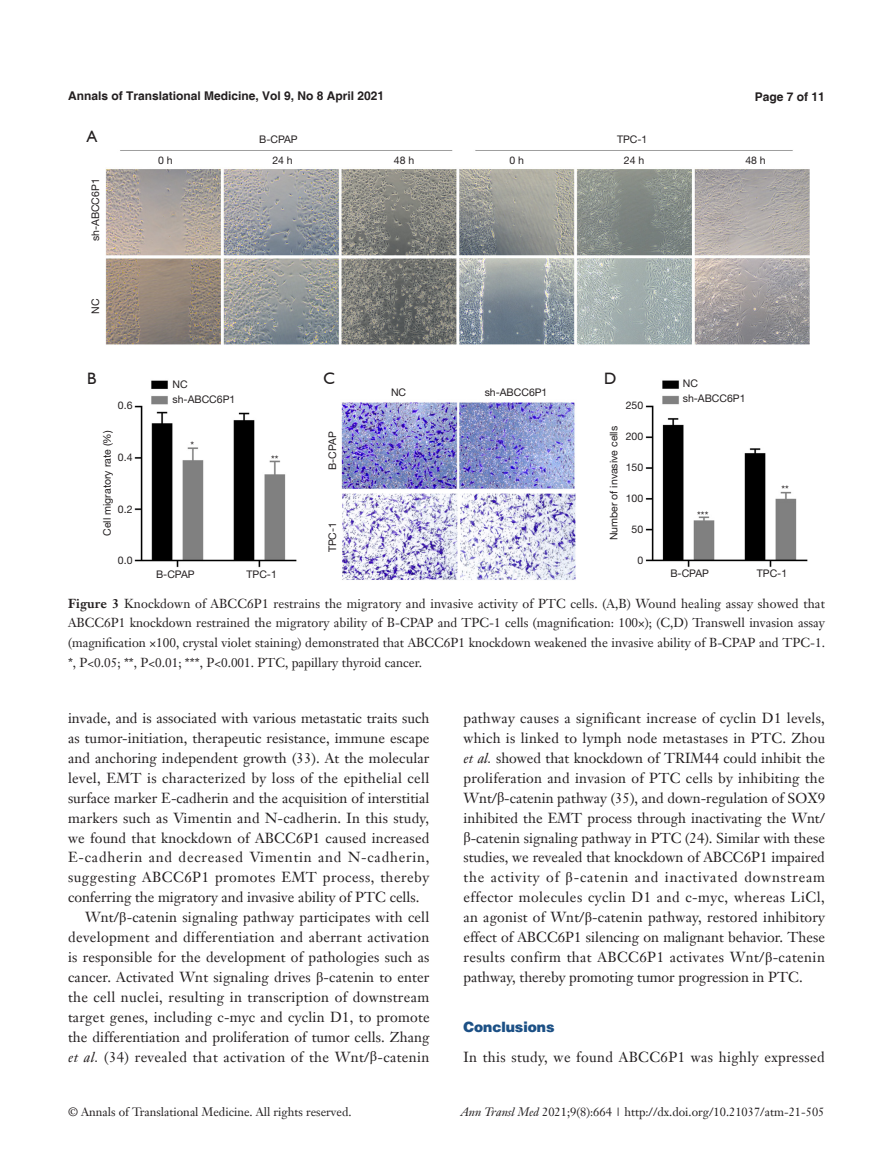
<style>
.page{position:relative;width:893px;height:1170px;background:#fff}
.page>*{position:absolute;margin:0;border:0;box-sizing:border-box;transform-origin:0 0}
.t1{font:16.5px "Humanist 521 BT";color:#231f20}
.t2{font:14.25px/20px "Janson Text LT";letter-spacing:.005em;color:#231f20;text-align:justify}
.t3{font:14.25px "Janson Text LT";letter-spacing:.025em;color:#231f20}
.一级标题正体{font:900 14.25px "Helvetica";color:#1c5085}
.t4{font:12.75px/19.5px "Janson Text LT";color:#231f20;text-align:justify}
.t5{font:12px "Janson Text LT";color:#231f20}
.t6{font:700 12px "Helvetica";color:#231f20}
.t7{font:10.5px "Helvetica Neue LT Pro";color:#231f20}
.s1{font-weight:700}
.s2{font-family:"Times New Roman"}
.s3{font-style:italic}
</style>
<div class="page">
<img style="left:105px;top:150px;width:704px;height:430px">
<div style="left:321px;top:370px;width:17px;height:17px;background:#fff"></div>
<div style="left:602px;top:370px;width:17px;height:17px;background:#fff"></div>
<p class="t6" style="left:68px;top:88px;width:318px">Annals of Translational Medicine, Vol 9, No 8 April 2021</p>
<p class="t6" style="left:755px;top:89px;width:72px">Page 7 of 11</p>
<p class="t1" style="left:87px;top:126px;width:12px">A</p>
<p class="t7" style="left:89px;top:241px;width:64px;rotate:-90deg">sh-ABCC6P1</p>
<p class="t7" style="left:89px;top:314px;width:17px;rotate:-90deg">NC</p>
<p class="t7" style="left:259px;top:133px;width:40px">B-CPAP</p>
<p class="t7" style="left:617px;top:133px;width:32px">TPC-1</p>
<p class="t7" style="left:158px;top:153px;width:16px">0 h</p>
<p class="t7" style="left:272px;top:153px;width:22px">24 h</p>
<p class="t7" style="left:394px;top:153px;width:22px">48 h</p>
<p class="t7" style="left:510px;top:153px;width:16px">0 h</p>
<p class="t7" style="left:624px;top:153px;width:22px">24 h</p>
<p class="t7" style="left:745px;top:153px;width:22px">48 h</p>
<p class="t1" style="left:87px;top:368px;width:11px">B</p>
<p class="t1" style="left:324px;top:368px;width:13px">C</p>
<p class="t1" style="left:604px;top:368px;width:14px">D</p>
<p class="t7" style="left:172px;top:378px;width:17px">NC</p>
<p class="t7" style="left:172px;top:393px;width:64px">sh-ABCC6P1</p>
<p class="t7" style="left:391px;top:386px;width:17px">NC</p>
<p class="t7" style="left:485px;top:386px;width:64px">sh-ABCC6P1</p>
<p class="t7" style="left:118px;top:399px;width:16px">0.6</p>
<p class="t7" style="left:101px;top:535px;width:107px;rotate:-90deg">Cell migratory rate (%)</p>
<p class="t7" style="left:607px;top:540px;width:116px;rotate:-90deg">Number of invasive cells</p>
<p class="t7" style="left:326px;top:470px;width:40px;rotate:-90deg">B-CPAP</p>
<p class="t7" style="left:191px;top:439px;width:5px">*</p>
<p class="t7" style="left:118px;top:451px;width:16px">0.4</p>
<p class="t7" style="left:271px;top:453px;width:9px">**</p>
<p class="t7" style="left:118px;top:502px;width:16px">0.2</p>
<p class="t7" style="left:326px;top:552px;width:32px;rotate:-90deg">TPC-1</p>
<p class="t7" style="left:118px;top:554px;width:16px">0.0</p>
<p class="t7" style="left:626px;top:399px;width:19px">250</p>
<p class="t7" style="left:626px;top:430px;width:19px">200</p>
<p class="t7" style="left:626px;top:461px;width:19px">150</p>
<p class="t7" style="left:626px;top:492px;width:19px">100</p>
<p class="t7" style="left:631px;top:523px;width:13px">50</p>
<p class="t7" style="left:637px;top:554px;width:7px">0</p>
<p class="t7" style="left:683px;top:377px;width:17px">NC</p>
<p class="t7" style="left:683px;top:392px;width:64px">sh-ABCC6P1</p>
<p class="t7" style="left:697px;top:509px;width:13px">***</p>
<p class="t7" style="left:781px;top:482px;width:9px">**</p>
<p class="t7" style="left:156px;top:568px;width:40px">B-CPAP</p>
<p class="t7" style="left:247px;top:568px;width:32px">TPC-1</p>
<p class="t7" style="left:670px;top:567px;width:40px">B-CPAP</p>
<p class="t7" style="left:757px;top:567px;width:32px">TPC-1</p>
<p class="t4" style="left:68px;top:593px;width:758px"><span class="s1">Figure 3</span> Knockdown of ABCC6P1 restrains the migratory and invasive activity of PTC cells. (A,B) Wound healing assay showed that ABCC6P1 knockdown restrained the migratory ability of B-CPAP and TPC-1 cells (magnification: 100×); (C,D) Transwell invasion assay (magnification ×100, crystal violet staining) demonstrated that ABCC6P1 knockdown weakened the invasive ability of B-CPAP and TPC-1. *, P&lt;0.05; **, P&lt;0.01; ***, P&lt;0.001. PTC, papillary thyroid cancer.</p>
<p class="t2" style="left:68px;top:708px;width:363px">invade, and is associated with various metastatic traits such as tumor-initiation, therapeutic resistance, immune escape and anchoring independent growth (33). At the molecular level, EMT is characterized by loss of the epithelial cell surface marker E-cadherin and the acquisition of interstitial markers such as Vimentin and N-cadherin. In this study, we found that knockdown of ABCC6P1 caused increased E-cadherin and decreased Vimentin and N-cadherin, suggesting ABCC6P1 promotes EMT process, thereby conferring the migratory and invasive ability of PTC cells.</p>
<p class="t2" style="left:68px;top:907px;width:363px;text-indent:17px">Wnt/<span class="s2">β</span>-catenin signaling pathway participates with cell development and differentiation and aberrant activation is responsible for the development of pathologies such as cancer. Activated Wnt signaling drives <span class="s2">β</span>-catenin to enter the cell nuclei, resulting in transcription of downstream target genes, including c-myc and cyclin D1, to promote the differentiation and proliferation of tumor cells. Zhang <span class="s3">et al.</span> (34) revealed that activation of the Wnt/<span class="s2">β</span>-catenin</p>
<p class="t2" style="left:463px;top:708px;width:363px">pathway causes a significant increase of cyclin D1 levels, which is linked to lymph node metastases in PTC. Zhou <span class="s3">et al.</span> showed that knockdown of TRIM44 could inhibit the proliferation and invasion of PTC cells by inhibiting the Wnt/<span class="s2">β</span>-catenin pathway (35), and down-regulation of SOX9 inhibited the EMT process through inactivating the Wnt/ <span class="s2">β</span>-catenin signaling pathway in PTC (24). Similar with these studies, we revealed that knockdown of ABCC6P1 impaired the activity of <span class="s2">β</span>-catenin and inactivated downstream effector molecules cyclin D1 and c-myc, whereas LiCl, an agonist of Wnt/<span class="s2">β</span>-catenin pathway, restored inhibitory effect of ABCC6P1 silencing on malignant behavior. These results confirm that ABCC6P1 activates Wnt/<span class="s2">β</span>-catenin pathway, thereby promoting tumor progression in PTC.</p>
<p class="一级标题正体" style="left:463px;top:1017px;width:92px">Conclusions</p>
<p class="t3" style="left:463px;top:1047px;width:363px">In this study, we found ABCC6P1 was highly expressed</p>
<p class="t5" style="left:68px;top:1104px;width:285px">© Annals of Translational Medicine. All rights reserved.</p>
<p class="t5" style="left:461px;top:1104px;width:365px"><span class="s3">Ann Transl Med</span> 2021;9(8):664 | http://dx.doi.org/10.21037/atm-21-505</p>
</div>
